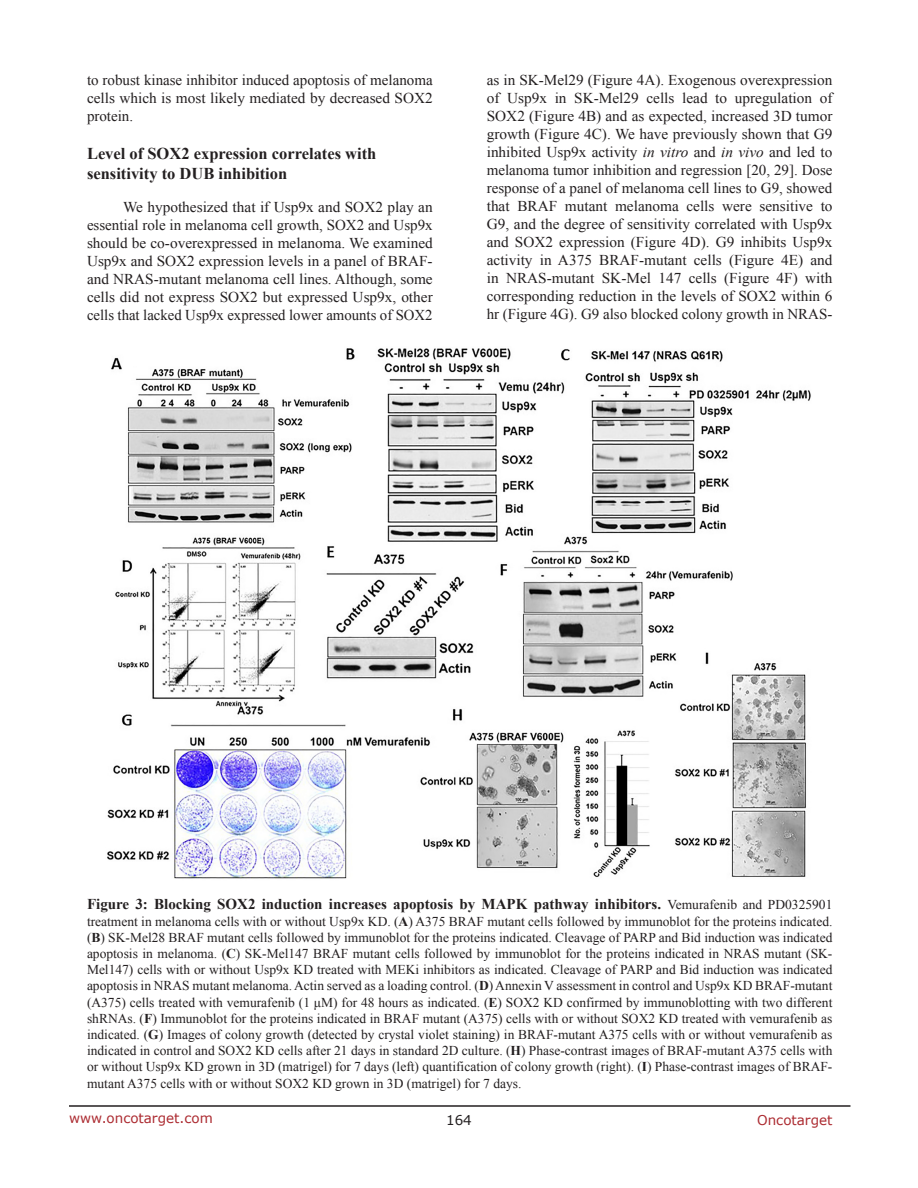
<style>
.page{position:relative;width:918px;height:1188px;background:#fff}
.page>*{position:absolute;margin:0;border:0;box-sizing:border-box;transform-origin:0 0}
.SubHeading_middle{font:700 16.5px/19.8px "Times New Roman";color:#231f20}
.BodyText{font:15px/18px "Times New Roman";color:#231f20;text-align:justify}
.FigureText{font:700 15px "Times New Roman";color:#231f20}
.FigureText-2{font:13.5px/16.2px "Times New Roman";color:#231f20;text-align:justify}
.t1{font:13.5px "Verdana";color:#ac2b31}
.t2{font:13.5px "Verdana";color:#231f20}
.s1{font-style:italic}
.s2{font-weight:400;font-size:13.5px}
.s3{font-weight:700}
</style>
<div class="page">
<hr style="left:69px;top:1105px;width:781px;height:2px;background:#231f20">
<img style="left:107px;top:348px;width:704px;height:531px">
<p class="BodyText" style="left:87px;top:71px;width:347px">to robust kinase inhibitor induced apoptosis of melanoma cells which is most likely mediated by decreased SOX2 protein.</p>
<p class="SubHeading_middle" style="left:87px;top:143px;width:291px">Level of SOX2 expression correlates with sensitivity to DUB inhibition</p>
<p class="BodyText" style="left:87px;top:198px;width:347px;text-indent:36px">We hypothesized that if Usp9x and SOX2 play an essential role in melanoma cell growth, SOX2 and Usp9x should be co-overexpressed in melanoma. We examined Usp9x and SOX2 expression levels in a panel of BRAF&shy;and NRAS-mutant melanoma cell lines. Although, some cells did not express SOX2 but expressed Usp9x, other cells that lacked Usp9x expressed lower amounts of SOX2</p>
<p class="BodyText" style="left:487px;top:71px;width:347px">as in SK-Mel29 (Figure 4A). Exogenous overexpression of Usp9x in SK-Mel29 cells lead to upregulation of SOX2 (Figure 4B) and as expected, increased 3D tumor growth (Figure 4C). We have previously shown that G9 inhibited Usp9x activity <span class="s1">in vitro</span> and <span class="s1">in vivo</span> and led to melanoma tumor inhibition and regression [20, 29]. Dose response of a panel of melanoma cell lines to G9, showed that BRAF mutant melanoma cells were sensitive to G9, and the degree of sensitivity correlated with Usp9x and SOX2 expression (Figure 4D). G9 inhibits Usp9x activity in A375 BRAF-mutant cells (Figure 4E) and in NRAS-mutant SK-Mel 147 cells (Figure 4F) with corresponding reduction in the levels of SOX2 within 6 hr (Figure 4G). G9 also blocked colony growth in NRAS-</p>
<p class="FigureText" style="left:87px;top:894px;width:747px">Figure 3: Blocking SOX2 induction increases apoptosis by MAPK pathway inhibitors. <span class="s2">Vemurafenib and PD0325901</span></p>
<p class="FigureText-2" style="left:87px;top:913px;width:747px">treatment in melanoma cells with or without Usp9x KD. (<span class="s3">A</span>) A375 BRAF mutant cells followed by immunoblot for the proteins indicated. (<span class="s3">B</span>) SK-Mel28 BRAF mutant cells followed by immunoblot for the proteins indicated. Cleavage of PARP and Bid induction was indicated apoptosis in melanoma. (<span class="s3">C</span>) SK-Mel147 BRAF mutant cells followed by immunoblot for the proteins indicated in NRAS mutant (SK-Mel147) cells with or without Usp9x KD treated with MEKi inhibitors as indicated. Cleavage of PARP and Bid induction was indicated apoptosis in NRAS mutant melanoma. Actin served as a loading control. (<span class="s3">D</span>) Annexin V assessment in control and Usp9x KD BRAF-mutant (A375) cells treated with vemurafenib (1 μM) for 48 hours as indicated. (<span class="s3">E</span>) SOX2 KD confirmed by immunoblotting with two different shRNAs. (<span class="s3">F</span>) Immunoblot for the proteins indicated in BRAF mutant (A375) cells with or without SOX2 KD treated with vemurafenib as indicated. (<span class="s3">G</span>) Images of colony growth (detected by crystal violet staining) in BRAF-mutant A375 cells with or without vemurafenib as indicated in control and SOX2 KD cells after 21 days in standard 2D culture. (<span class="s3">H</span>) Phase-contrast images of BRAF-mutant A375 cells with or without Usp9x KD grown in 3D (matrigel) for 7 days (left) quantification of colony growth (right). (<span class="s3">I</span>) Phase-contrast images of BRAF&shy;mutant A375 cells with or without SOX2 KD grown in 3D (matrigel) for 7 days.</p>
<p class="t1" style="left:69px;top:1109px;width:145px">www.oncotarget.com</p>
<p class="t2" style="left:446px;top:1111px;width:27px">164</p>
<p class="t1" style="left:757px;top:1111px;width:77px">Oncotarget</p>
</div>
